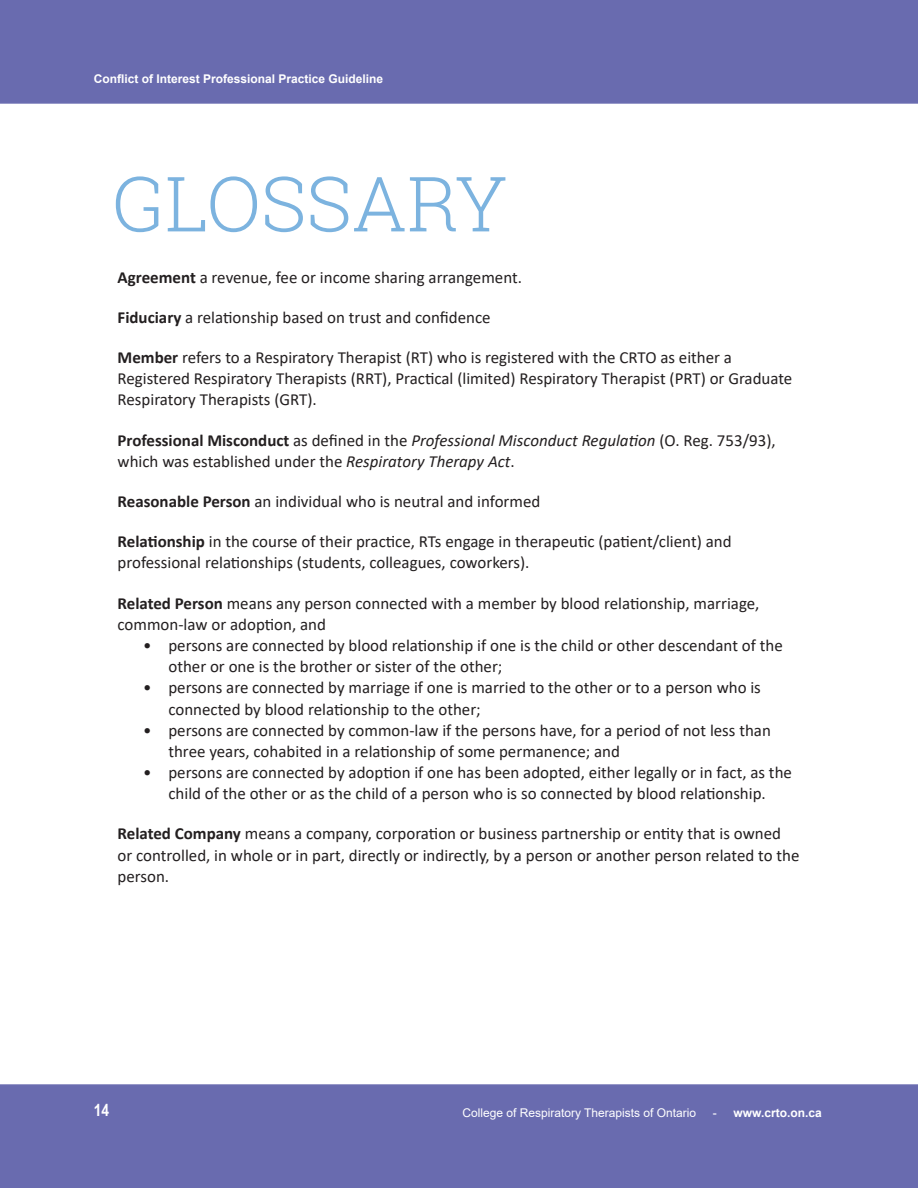
<style>
.page{position:relative;width:918px;height:1188px;background:#fff}
.page>*{position:absolute;margin:0;border:0;box-sizing:border-box;transform-origin:0 0}
.Page_Header_-_Blue{font:300 76.2px "Roboto Slab";color:#7cb3df}
.Page_Header_Subtext{font:16.95px/21.1px "Calibri";color:#231f20}
.t1{font:700 16.95px "Arial Narrow";color:#fff}
.t2{font:700 12px "Arial";color:#fff}
.t3{font:12px "Arial";color:#fff}
.s1{font-weight:700}
.s2{font-style:italic}
.s3{font-weight:400}
</style>
<div class="page">
<div style="left:0;top:1084px;width:918px;height:104px;background:#696baf"></div>
<div style="left:0;top:0;width:918px;height:104px;background:#696baf"></div>
<p class="t2" style="left:94px;top:70px;width:291px">Conflict of Interest Professional Practice Guideline</p>
<p class="Page_Header_-_Blue" style="left:112px;top:152px;width:397px">GLOSSARY</p>
<p class="Page_Header_Subtext" style="left:118px;top:266px;width:406px"><span class="s1">Agreement</span> a revenue, fee or income sharing arrangement.</p>
<p class="Page_Header_Subtext" style="left:118px;top:306px;width:375px"><span class="s1">Fiduciary</span> a relationship based on trust and confidence</p>
<p class="Page_Header_Subtext" style="left:118px;top:347px;width:676px"><span class="s1">Member</span> refers to a Respiratory Therapist (RT) who is registered with the CRTO as either a<br>Registered Respiratory Therapists (RRT), Practical (limited) Respiratory Therapist (PRT) or Graduate<br>Respiratory Therapists (GRT).</p>
<p class="Page_Header_Subtext" style="left:118px;top:429px;width:660px"><span class="s1">Professional Misconduct</span> as defined in the <span class="s2">Professional Misconduct Regulation</span> (O. Reg. 753/93), which was established under the <span class="s2">Respiratory Therapy Act</span>.</p>
<p class="Page_Header_Subtext" style="left:118px;top:490px;width:424px"><span class="s1">Reasonable Person</span> an individual who is neutral and informed</p>
<p class="Page_Header_Subtext" style="left:118px;top:531px;width:615px"><span class="s1">Relationship</span> in the course of their practice, RTs engage in therapeutic (patient/client) and professional relationships (students, colleagues, coworkers).</p>
<p class="Page_Header_Subtext" style="left:118px;top:592px;width:643px"><span class="s1">Related Person</span> means any person connected with a member by blood relationship, marriage, common-law or adoption, and</p>
<p class="Page_Header_Subtext" style="left:168px;top:634px;width:616px;text-indent:-25px">• persons are connected by blood relationship if one is the child or other descendant of the other or one is the brother or sister of the other;</p>
<p class="Page_Header_Subtext" style="left:168px;top:677px;width:594px;text-indent:-25px">• persons are connected by marriage if one is married to the other or to a person who is connected by blood relationship to the other;</p>
<p class="Page_Header_Subtext" style="left:168px;top:719px;width:604px;text-indent:-25px">• persons are connected by common-law if the persons have, for a period of not less than three years, cohabited in a relationship of some permanence; and</p>
<p class="Page_Header_Subtext" style="left:143px;top:761px;width:650px;text-align:center">• persons are connected by adoption if one has been adopted, either legally or in fact, as the child of the other or as the child of a person who is so connected by blood relationship.</p>
<p class="Page_Header_Subtext" style="left:118px;top:823px;width:683px"><span class="s1">Related Company</span> means a company, corporation or business partnership or entity that is owned or controlled, in whole or in part, directly or indirectly, by a person or another person related to the person.</p>
<p class="t1" style="left:94px;top:1097px;width:17px">14</p>
<p class="t3" style="left:462px;top:1105px;width:235px">College of Respiratory Therapists of Ontario</p>
<p class="t2" style="left:713px;top:1104px;width:110px"><span class="s3">-</span> www.crto.on.ca</p>
</div>
